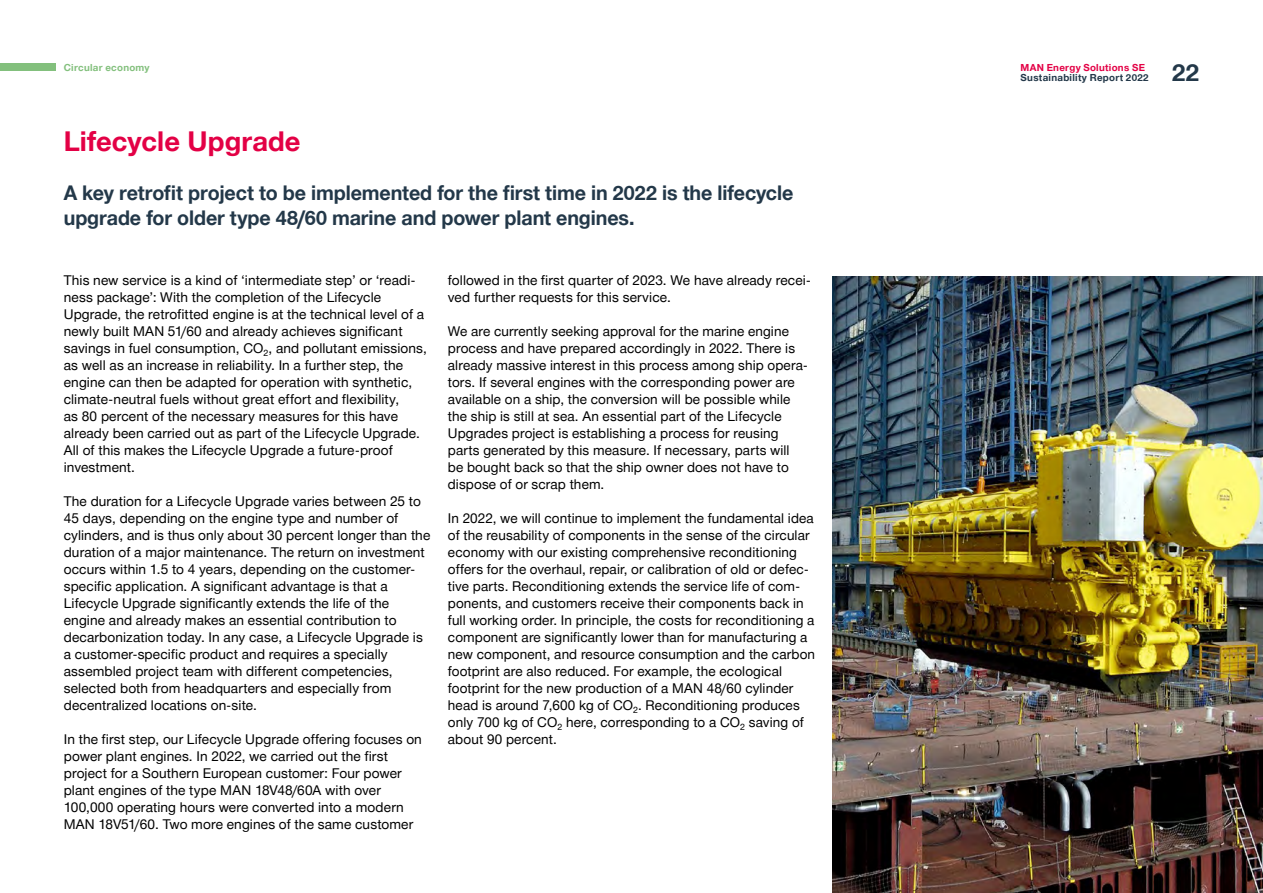
<style>
.page{position:relative;width:1263px;height:893px;background:#fff}
.page>*{position:absolute;margin:0;border:0;box-sizing:border-box;transform-origin:0 0}
.t1{font:700 27.3px "Man Global";letter-spacing:.005em;color:#e30045}
.t2{font:700 24px "Man Global";color:#233849}
.t3{font:700 20.25px/25.5px "Man Global";letter-spacing:-.005em;color:#233849}
.t4{font:13.5px/17px "Man Global";letter-spacing:.01em;color:#000}
.t5{font:700 9.75px "Man Global";letter-spacing:.03em;color:#233849}
.t6{font:700 9.75px "Man Global";letter-spacing:.03em;color:#e30045}
.t7{font:700 9.75px "Man Global";letter-spacing:.03em;color:#83c07d}
</style>
<div class="page">
<div style="left:0;top:64px;width:55px;height:7px;background:#83c07d"></div>
<img style="left:832px;top:276px;width:431px;height:617px">
<p class="t7" style="left:64px;top:62px;width:87px">Circular economy</p>
<h1 class="t1" style="left:64px;top:126px;width:238px">Lifecycle Upgrade</h1>
<h3 class="t3" style="left:64px;top:180px;width:731px">A key retrofit project to be implemented for the first time in 2022 is the lifecycle upgrade for older type 48/60 marine and power plant engines.</h3>
<p class="t4" style="left:64px;top:272px;width:365px">This new service is a kind of ‘intermediate step’ or ‘readi&shy;ness package’: With the completion of the Lifecycle Upgrade, the retrofitted engine is at the technical level of a newly built MAN 51/60 and already achieves significant savings in fuel consumption, CO<sub>2</sub>, and pollutant emissions, as well as an increase in reliability. In a further step, the engine can then be adapted for operation with synthetic, climate-neutral fuels without great effort and flexibility,<br>as 80 percent of the necessary measures for this have already been carried out as part of the Lifecycle Upgrade.<br>All of this makes the Lifecycle Upgrade a future-proof investment.</p>
<p class="t4" style="left:64px;top:493px;width:368px">The duration for a Lifecycle Upgrade varies between 25 to 45 days, depending on the engine type and number of cylinders, and is thus only about 30 percent longer than the duration of a major maintenance. The return on investment occurs within 1.5 to 4 years, depending on the customer&shy;specific application. A significant advantage is that a Lifecycle Upgrade significantly extends the life of the engine and already makes an essential contribution to decarbonization today. In any case, a Lifecycle Upgrade is a customer-specific product and requires a specially assembled project team with different competencies, selected both from headquarters and especially from decentralized locations on-site.</p>
<p class="t4" style="left:64px;top:731px;width:360px">In the first step, our Lifecycle Upgrade offering focuses on power plant engines. In 2022, we carried out the first project for a Southern European customer: Four power plant engines of the type MAN 18V48/60A with over 100,000 operating hours were converted into a modern MAN 18V51/60. Two more engines of the same customer</p>
<p class="t4" style="left:448px;top:272px;width:365px">followed in the first quarter of 2023. We have already recei&shy;ved further requests for this service.</p>
<p class="t4" style="left:448px;top:323px;width:362px">We are currently seeking approval for the marine engine process and have prepared accordingly in 2022. There is already massive interest in this process among ship opera&shy;tors. If several engines with the corresponding power are available on a ship, the conversion will be possible while the ship is still at sea. An essential part of the Lifecycle Upgrades project is establishing a process for reusing parts generated by this measure. If necessary, parts will be bought back so that the ship owner does not have to dispose of or scrap them.</p>
<p class="t4" style="left:448px;top:510px;width:369px">In 2022, we will continue to implement the fundamental idea of the reusability of components in the sense of the circular economy with our existing comprehensive reconditioning offers for the overhaul, repair, or calibration of old or defec&shy;tive parts. Reconditioning extends the service life of com&shy;ponents, and customers receive their components back in full working order. In principle, the costs for reconditioning a component are significantly lower than for manufacturing a new component, and resource consumption and the carbon footprint are also reduced. For example, the ecological footprint for the new production of a MAN 48/60 cylinder head is around 7,600 kg of CO<sub>2</sub>. Reconditioning produces only 700 kg of CO<sub>2</sub> here, corresponding to a CO<sub>2</sub> saving of about 90 percent.</p>
<p class="t6" style="left:1020px;top:62px;width:126px">MAN Energy Solutions SE</p>
<p class="t5" style="left:1020px;top:72px;width:130px">Sustainability Report 2022</p>
<h2 class="t2" style="left:1172px;top:59px;width:29px">22</h2>
</div>
